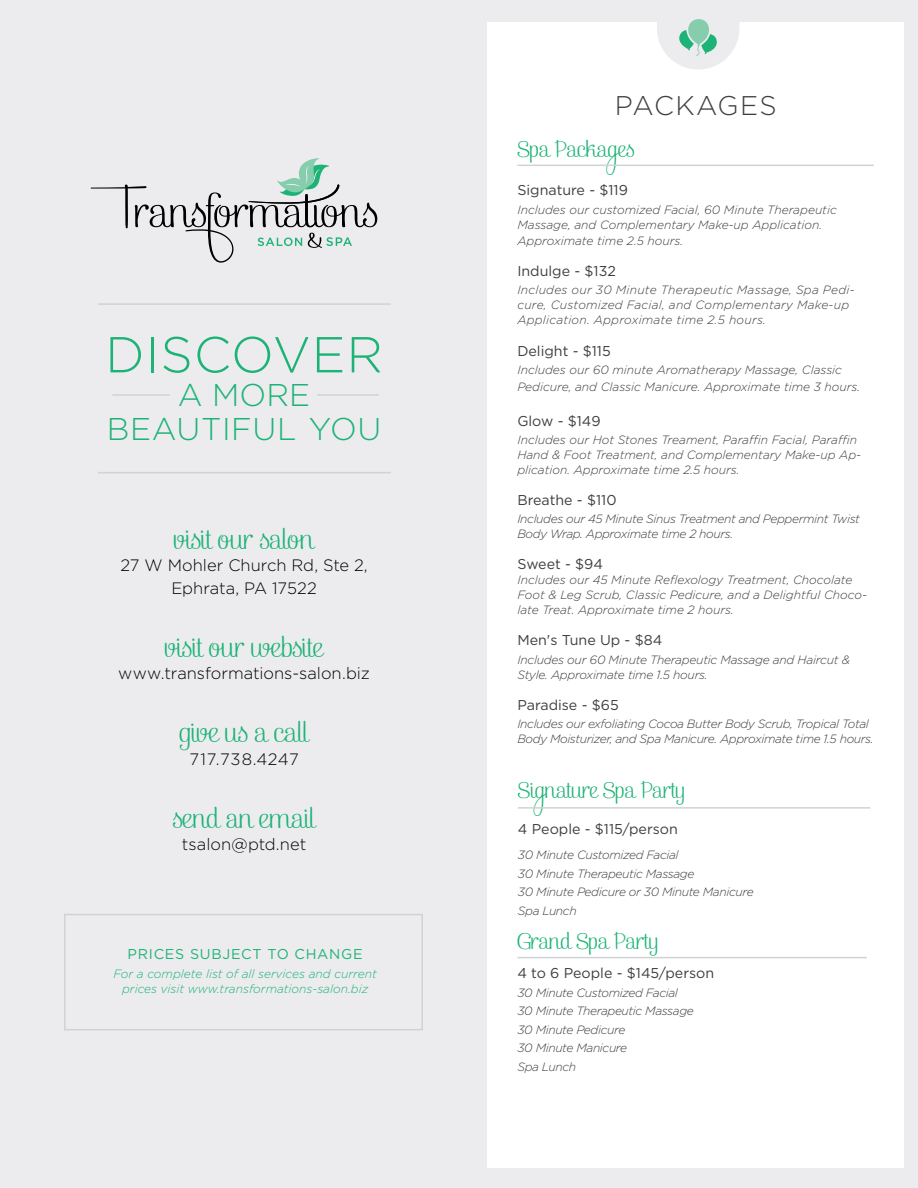
<style>
.page{position:relative;width:918px;height:1188px;background:#ececee}
.page>*{position:absolute;margin:0;border:0;box-sizing:border-box;transform-origin:0 0}
.t1{font:300 50.4px "Gotham HTF";letter-spacing:.02em;color:#1db376}
.t2{font:300 31.5px/34px "Gotham HTF";letter-spacing:.02em;color:#1db376;text-align:center}
.t3{font:300 27px "Gotham HTF";letter-spacing:.05em;color:#3e3e3f}
.t4{font:24px "Pepita Script";letter-spacing:-.005em;color:#1db376}
.t5{font:19.5px "Pepita Script";color:#1db376}
.t6{font:300 16.5px/22.5px "Gotham HTF";color:#000001;text-align:center}
.t7{font:300 16.5px "Gotham HTF";letter-spacing:.04em;color:#000001}
.t8{font:14.25px "Gotham HTF";color:#3e3e3f}
.t9{font:14.25px "Gotham HTF";letter-spacing:.05em;color:#1db376}
.t10{font:italic 300 12px/15px "Gotham HTF";letter-spacing:-.01em;color:#3e3e3f}
.t11{font:italic 300 12px/15px "Gotham HTF";letter-spacing:-.03em;color:#3e3e3f}
.t12{font:italic 300 12px/15px "Gotham HTF";letter-spacing:.02em;color:#3e3e3f}
.t13{font:italic 300 12px/15px "Gotham HTF";color:#1db376;text-align:center}
</style>
<div class="page">
<hr style="left:317px;top:394px;width:62px;height:2px;background:#d1d2d4">
<hr style="left:112px;top:394px;width:58px;height:2px;background:#d1d2d4">
<hr style="left:98px;top:472px;width:293px;height:1px;background:#d1d2d4">
<hr style="left:98px;top:303px;width:293px;height:2px;background:#d1d2d4">
<svg style="left:91px;top:158px;width:286px;height:105px"></svg>
<div style="left:488px;top:22px;width:416px;height:1145px;background:#fff"></div>
<hr style="left:517px;top:165px;width:357px;height:1px;background:#d1d2d4">
<hr style="left:518px;top:807px;width:352px;height:2px;background:#d1d2d4">
<hr style="left:517px;top:957px;width:350px;height:1px;background:#d1d2d4">
<svg style="left:657px;top:19px;width:82px;height:50px"></svg>
<div style="left:64px;top:914px;width:359px;height:116px;border:2px solid #d1d2d4"></div>
<p class="t1" style="left:105px;top:327px;width:279px">DISCOVER</p>
<p class="t2" style="left:107px;top:378px;width:276px">A MORE<br>BEAUTIFUL YOU</p>
<p class="t4" style="left:174px;top:527px;width:142px">visit our salon</p>
<p class="t6" style="left:120px;top:554px;width:249px">27 W Mohler Church Rd, Ste 2,<br>Ephrata, PA 17522</p>
<p class="t4" style="left:165px;top:635px;width:160px">visit our website</p>
<p class="t6" style="left:118px;top:662px;width:253px">www.transformations-salon.biz</p>
<p class="t4" style="left:180px;top:720px;width:131px">give us a call</p>
<p class="t7" style="left:189px;top:750px;width:111px">717.738.4247</p>
<p class="t4" style="left:173px;top:806px;width:144px">send an email</p>
<p class="t6" style="left:182px;top:833px;width:126px">tsalon@ptd.net</p>
<p class="t9" style="left:128px;top:946px;width:237px">PRICES SUBJECT TO CHANGE</p>
<p class="t13" style="left:113px;top:966px;width:265px">For a complete list of all services and current prices visit www.transformations-salon.biz</p>
<p class="t3" style="left:615px;top:91px;width:163px">PACKAGES</p>
<p class="t5" style="left:517px;top:139px;width:119px">Spa Packages</p>
<p class="t8" style="left:517px;top:182px;width:112px">Signature - $119</p>
<p class="t10" style="left:517px;top:202px;width:321px">Includes our customized Facial, 60 Minute Therapeutic<br>Massage, and Complementary Make-up Application.</p>
<p class="t10" style="left:517px;top:233px;width:167px">Approximate time 2.5 hours.</p>
<p class="t8" style="left:517px;top:263px;width:100px">Indulge - $132</p>
<p class="t12" style="left:517px;top:282px;width:339px">Includes our 30 Minute Therapeutic Massage, Spa Pedi&shy;cure, Customized Facial, and Complementary Make-up<br>Application. Approximate time 2.5 hours.</p>
<p class="t8" style="left:517px;top:343px;width:95px">Delight - $115</p>
<p class="t10" style="left:517px;top:362px;width:344px;line-height:16.5px">Includes our 60 minute Aromatherapy Massage, Classic<br>Pedicure, and Classic Manicure. Approximate time 3 hours.</p>
<p class="t8" style="left:517px;top:413px;width:85px">Glow - $149</p>
<p class="t10" style="left:517px;top:433px;width:345px">Includes our Hot Stones Treament, Paraffin Facial, Paraffin<br>Hand &amp; Foot Treatment, and Complementary Make-up Ap&shy;plication. Approximate time 2.5 hours.</p>
<p class="t8" style="left:517px;top:492px;width:101px">Breathe - $110</p>
<p class="t11" style="left:517px;top:512px;width:344px">Includes our 45 Minute Sinus Treatment and Peppermint Twist<br>Body Wrap. Approximate time 2 hours.</p>
<p class="t8" style="left:517px;top:556px;width:87px">Sweet - $94</p>
<p class="t10" style="left:517px;top:572px;width:351px">Includes our 45 Minute Reflexology Treatment, Chocolate<br>Foot &amp; Leg Scrub, Classic Pedicure, and a Delightful Choco&shy;late Treat. Approximate time 2 hours.</p>
<p class="t8" style="left:517px;top:633px;width:146px">Men's Tune Up - $84</p>
<p class="t10" style="left:517px;top:652px;width:334px">Includes our 60 Minute Therapeutic Massage and Haircut &amp;<br>Style. Approximate time 1.5 hours.</p>
<p class="t8" style="left:517px;top:697px;width:103px">Paradise - $65</p>
<p class="t11" style="left:517px;top:716px;width:358px">Includes our exfoliating Cocoa Butter Body Scrub, Tropical Total<br>Body Moisturizer, and Spa Manicure. Approximate time 1.5 hours.</p>
<p class="t5" style="left:518px;top:780px;width:168px">Signature Spa Party</p>
<p class="t8" style="left:518px;top:821px;width:161px">4 People - $115/person</p>
<p class="t11" style="left:518px;top:847px;width:162px">30 Minute Customized Facial</p>
<p class="t11" style="left:518px;top:866px;width:178px">30 Minute Therapeutic Massage</p>
<p class="t11" style="left:518px;top:884px;width:237px">30 Minute Pedicure or 30 Minute Manicure</p>
<p class="t11" style="left:518px;top:903px;width:60px">Spa Lunch</p>
<p class="t5" style="left:517px;top:931px;width:142px">Grand Spa Party</p>
<p class="t8" style="left:517px;top:965px;width:198px">4 to 6 People - $145/person</p>
<p class="t11" style="left:517px;top:985px;width:162px">30 Minute Customized Facial</p>
<p class="t11" style="left:517px;top:1004px;width:178px">30 Minute Therapeutic Massage</p>
<p class="t11" style="left:517px;top:1022px;width:110px">30 Minute Pedicure</p>
<p class="t11" style="left:517px;top:1041px;width:111px">30 Minute Manicure</p>
<p class="t11" style="left:517px;top:1059px;width:60px">Spa Lunch</p>
</div>
